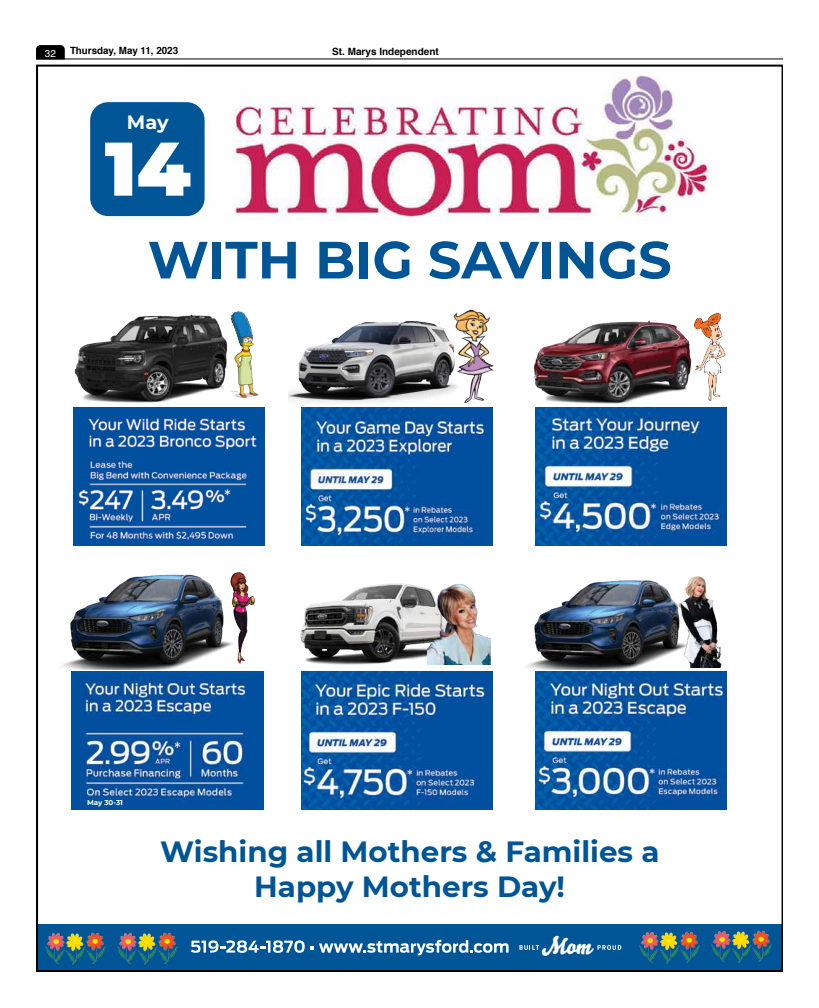
<style>
.page{position:relative;width:819px;height:1008px;background:#fff}
.page>*{position:absolute;margin:0;border:0;box-sizing:border-box;transform-origin:0 0}
.t1{font:900 75.8px "Montserrat";color:#fff}
.t2{font:700 52.3px "Montserrat";color:#005596}
.t3{font:700 29.2px/35px "Montserrat";color:#005596;text-align:center}
.t4{font:23.1px "Bello Script Pro";color:#fff}
.t5{font:700 19.2px "Montserrat";color:#fff}
.t6{font:700 10px "Helvetica";color:#000}
.t7{font:10px "Helvetica";color:#fff}
.t8{font:700 7px "Montserrat";color:#fff}
</style>
<div class="page">
<svg style="left:36px;top:45px;width:29px;height:13px"></svg>
<hr style="left:36px;top:58px;width:747px;height:1px;background:#000">
<img style="left:300px;top:583px;width:168px;height:82px">
<div style="left:37px;top:925px;width:746px;height:45px;background:#005596"></div>
<img style="left:36px;top:64px;width:739px;height:157px">
<svg style="left:191px;top:940px;width:114px;height:13px"></svg>
<svg style="left:311px;top:940px;width:198px;height:15px"></svg>
<svg style="left:519px;top:945px;width:20px;height:5px"></svg>
<svg style="left:597px;top:945px;width:24px;height:5px"></svg>
<div style="left:90px;top:102px;width:115px;height:114px;background:#005596;border-radius:18px"></div>
<img style="left:74px;top:408px;width:190px;height:138px">
<img style="left:302px;top:408px;width:191px;height:138px">
<img style="left:536px;top:408px;width:191px;height:138px">
<img style="left:289px;top:321px;width:162px;height:82px">
<img style="left:533px;top:321px;width:161px;height:103px">
<img style="left:301px;top:672px;width:191px;height:138px">
<img style="left:536px;top:672px;width:190px;height:138px">
<img style="left:526px;top:580px;width:139px;height:89px">
<img style="left:61px;top:574px;width:141px;height:95px">
<img style="left:639px;top:931px;width:61px;height:33px">
<img style="left:711px;top:930px;width:61px;height:33px">
<img style="left:45px;top:932px;width:61px;height:33px">
<img style="left:117px;top:932px;width:61px;height:33px">
<img style="left:73px;top:314px;width:158px;height:101px">
<img style="left:72px;top:672px;width:191px;height:138px">
<img style="left:216px;top:311px;width:43px;height:89px">
<img style="left:451px;top:311px;width:43px;height:92px">
<img style="left:686px;top:313px;width:40px;height:91px">
<img style="left:202px;top:572px;width:53px;height:92px">
<img style="left:428px;top:583px;width:63px;height:81px">
<img style="left:665px;top:576px;width:58px;height:92px">
<p class="t7" style="left:45px;top:46px;width:13px">32</p>
<p class="t6" style="left:70px;top:43px;width:110px">Thursday, May 11, 2023</p>
<p class="t6" style="left:332px;top:44px;width:108px">St. Marys Independent</p>
<p class="t5" style="left:127px;top:108px;width:43px">May</p>
<h1 class="t1" style="left:105px;top:112px;width:88px">14</h1>
<h2 class="t2" style="left:148px;top:222px;width:525px">WITH BIG SAVINGS</h2>
<p class="t8" style="left:87px;top:798px;width:37px">May 30-31</p>
<p class="t3" style="left:160px;top:833px;width:501px">Wishing all Mothers &amp; Families a<br>Happy Mothers Day!</p>
<p class="t4" style="left:542px;top:927px;width:51px">Mom</p>
</div>
